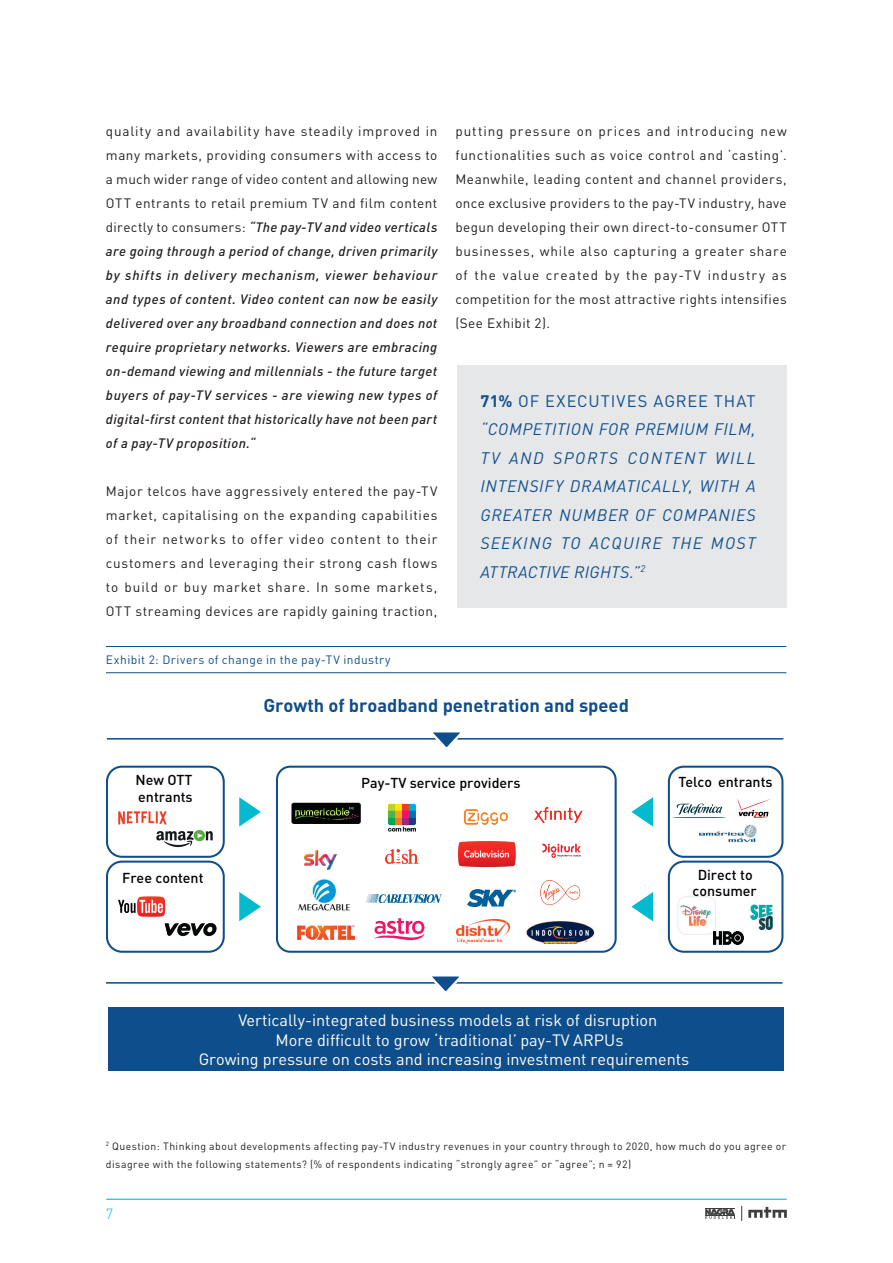
<style>
.page{position:relative;width:893px;height:1263px;background:#fff}
.page>*{position:absolute;margin:0;border:0;box-sizing:border-box;transform-origin:0 0}
.t1{font:700 18.3px "DIN Pro";color:#0f4e8c}
.t2{font:italic 16.5px/28.5px "DIN";letter-spacing:.055em;color:#0f4e8c;text-align:justify}
.t3{font:16.5px "DIN Pro";letter-spacing:.06em;color:#0f4e8c}
.t4{font:16.35px "DIN Pro";color:#fff}
.t5{font:300 14.55px "DIN Pro";color:#03bace}
.t6{font:500 14.25px/16.4px "DIN Pro";color:#010106;text-align:center}
.t7{font:13.5px/24px "DIN Pro";letter-spacing:.035em;color:#231f20;text-align:justify}
.t8{font:italic 500 13.5px/24px "DIN";letter-spacing:.03em;color:#231f20;text-align:justify}
.t9{font:12px "DIN Pro";letter-spacing:.04em;color:#0f4e8c}
.t10{font:10.5px/18px "DIN Pro";letter-spacing:.045em;color:#231f20}
.s1{font-family:"DIN Pro";font-weight:400;font-style:normal}
.s2{font-weight:700}
</style>
<div class="page">
<hr style="left:106px;top:1198px;width:681px;height:2px;background:#03bace">
<svg style="left:705px;top:1209px;width:30px;height:10px"></svg>
<hr style="left:705px;top:1208px;width:30px;height:1px;background:#3e3e3f">
<hr style="left:705px;top:1215px;width:30px;height:1px;background:#3e3e3f">
<svg style="left:748px;top:1207px;width:39px;height:11px"></svg>
<svg style="left:741px;top:1206px;width:1px;height:15px"></svg>
<div style="left:457px;top:365px;width:330px;height:242px;background:#e6e7e9"></div>
<hr style="left:106px;top:646px;width:680px;height:1px;background:#0f4e8c">
<hr style="left:106px;top:672px;width:680px;height:1px;background:#0f4e8c">
<div style="left:106px;top:766px;width:119px;height:92px;border:2px solid #0f4e8c;border-radius:15px"></div>
<div style="left:276px;top:766px;width:341px;height:187px;border:2px solid #0f4e8c;border-radius:13px"></div>
<svg style="left:239px;top:797px;width:22px;height:30px"></svg>
<div style="left:668px;top:766px;width:115px;height:92px;border:2px solid #0f4e8c;border-radius:15px"></div>
<div style="left:106px;top:860px;width:119px;height:93px;border:2px solid #0f4e8c;border-radius:15px"></div>
<div style="left:668px;top:860px;width:115px;height:93px;border:2px solid #0f4e8c;border-radius:15px"></div>
<svg style="left:239px;top:892px;width:22px;height:29px"></svg>
<svg style="left:631px;top:797px;width:22px;height:30px"></svg>
<svg style="left:631px;top:892px;width:22px;height:29px"></svg>
<hr style="left:107px;top:738px;width:676px;height:2px;background:#0f4e8c">
<svg style="left:425px;top:732px;width:41px;height:15px"></svg>
<img style="left:118px;top:896px;width:47px;height:21px">
<img style="left:165px;top:922px;width:52px;height:15px">
<img style="left:737px;top:799px;width:34px;height:19px">
<img style="left:367px;top:894px;width:74px;height:8px">
<img style="left:750px;top:904px;width:23px;height:27px">
<img style="left:677px;top:896px;width:40px;height:38px">
<img style="left:713px;top:932px;width:30px;height:12px">
<img style="left:156px;top:829px;width:57px;height:19px">
<img style="left:118px;top:811px;width:49px;height:19px">
<div style="left:108px;top:1008px;width:675px;height:63px;background:#0f4e8c"></div>
<hr style="left:106px;top:982px;width:676px;height:2px;background:#0f4e8c">
<svg style="left:424px;top:976px;width:41px;height:15px"></svg>
<img style="left:672px;top:803px;width:54px;height:15px">
<img style="left:698px;top:824px;width:59px;height:19px">
<img style="left:297px;top:925px;width:58px;height:14px">
<img style="left:526px;top:921px;width:69px;height:22px">
<img style="left:374px;top:918px;width:51px;height:23px">
<img style="left:457px;top:919px;width:52px;height:24px">
<img style="left:458px;top:842px;width:57px;height:25px">
<img style="left:298px;top:878px;width:52px;height:34px">
<img style="left:468px;top:889px;width:47px;height:17px">
<img style="left:304px;top:849px;width:33px;height:21px">
<img style="left:534px;top:807px;width:49px;height:16px">
<img style="left:464px;top:809px;width:43px;height:15px">
<img style="left:386px;top:849px;width:34px;height:15px">
<img style="left:542px;top:843px;width:39px;height:15px">
<img style="left:291px;top:802px;width:70px;height:22px">
<img style="left:388px;top:803px;width:28px;height:29px">
<img style="left:540px;top:880px;width:41px;height:25px">
<p class="t7" style="left:106px;top:118px;width:333px">quality and availability have steadily improved in many markets, providing consumers with access to a much wider range of video content and allowing new OTT entrants to retail premium TV and film content</p>
<p class="t8" style="left:106px;top:214px;width:333px"><span class="s1">directly to consumers:</span> “The pay-TV and video verticals are going through a period of change, driven primarily by shifts in delivery mechanism, viewer behaviour and types of content. Video content can now be easily delivered over any broadband connection and does not require proprietary networks. Viewers are embracing on-demand viewing and millennials - the future target buyers of pay-TV services - are viewing new types of digital-first content that historically have not been part of a pay-TV proposition.“</p>
<p class="t7" style="left:106px;top:478px;width:333px">Major telcos have aggressively entered the pay-TV market, capitalising on the expanding capabilities of their networks to offer video content to their customers and leveraging their strong cash flows to build or buy market share. In some markets, OTT streaming devices are rapidly gaining traction,</p>
<p class="t9" style="left:106px;top:651px;width:286px">Exhibit 2: Drivers of change in the pay-TV industry</p>
<p class="t7" style="left:455px;top:118px;width:333px">putting pressure on prices and introducing new functionalities such as voice control and ‘casting’.<br>Meanwhile, leading content and channel providers, once exclusive providers to the pay-TV industry, have begun developing their own direct-to-consumer OTT businesses, while also capturing a greater share of the value created by the pay-TV industry as competition for the most attractive rights intensifies (See Exhibit 2).</p>
<p class="t3" style="left:480px;top:389px;width:277px"><span class="s2">71%</span> OF EXECUTIVES AGREE THAT</p>
<p class="t2" style="left:480px;top:415px;width:277px">“COMPETITION FOR PREMIUM FILM, TV AND SPORTS CONTENT WILL INTENSIFY DRAMATICALLY, WITH A GREATER NUMBER OF COMPANIES SEEKING TO ACQUIRE THE MOST ATTRACTIVE RIGHTS.”<sup>2</sup></p>
<h1 class="t1" style="left:263px;top:693px;width:367px">Growth of broadband penetration and speed</h1>
<p class="t6" style="left:135px;top:771px;width:59px">New OTT</p>
<p class="t6" style="left:361px;top:774px;width:161px">Pay-TV service providers</p>
<p class="t6" style="left:138px;top:788px;width:56px">entrants</p>
<p class="t6" style="left:678px;top:773px;width:96px">Telco entrants</p>
<p class="t6" style="left:122px;top:869px;width:83px">Free content</p>
<p class="t6" style="left:692px;top:866px;width:66px">Direct to consumer</p>
<p class="t4" style="left:239px;top:1009px;width:420px">Vertically-integrated business models at risk of disruption</p>
<p class="t4" style="left:276px;top:1028px;width:349px">More difficult to grow ‘traditional’ pay-TV ARPUs</p>
<p class="t4" style="left:199px;top:1048px;width:492px">Growing pressure on costs and increasing investment requirements</p>
<p class="t10" style="left:106px;top:1136px;width:682px"><sup>2</sup> Question: Thinking about developments affecting pay-TV industry revenues in your country through to 2020, how much do you agree or disagree with the following statements? (% of respondents indicating “strongly agree” or “agree”; n = 92)</p>
<p class="t5" style="left:106px;top:1204px;width:9px">7</p>
</div>
